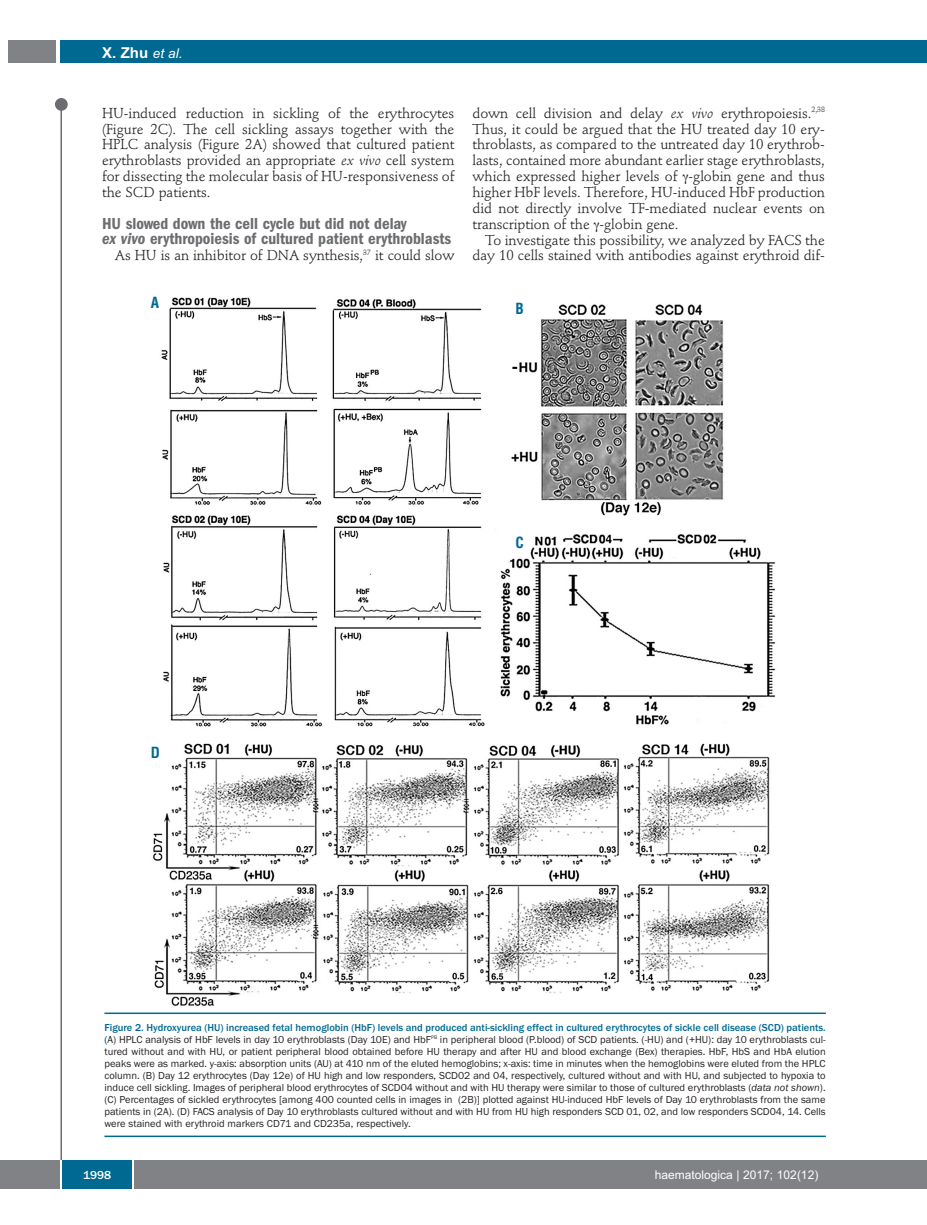
<style>
.page{position:relative;width:927px;height:1225px;background:#fff}
.page>*{position:absolute;margin:0;border:0;box-sizing:border-box;transform-origin:0 0}
.t1{font:600 condensed 16.5px/15.9px "Franklin Gothic";color:#6c6d70}
.t2{font:700 15px "Arial";color:#fff}
.t3{font:700 condensed 15px "Helvetica";color:#006991}
.t4{font:14.25px/15.9px "Stempel Schneidler";letter-spacing:-.005em;color:#231f20;text-align:justify}
.t5{font:12px "Arial";color:#fff}
.t6{font:500 12px "Franklin Gothic";color:#fff}
.t7{font:10.5px/12px "Franklin Gothic";color:#231f20;text-align:justify}
.s1{font-weight:400;font-style:italic;font-size:13.5px}
.s2{font-style:italic}
.s3{font-weight:500;color:#006991}
</style>
<div class="page">
<div style="left:911px;top:40px;width:16px;height:22px;background:#006991"></div>
<div style="left:910px;top:1160px;width:17px;height:28px;background:#808285"></div>
<div style="left:55px;top:98px;width:13px;height:13px;background:#6c6d70;border-radius:50%"></div>
<hr style="left:60px;top:101px;width:2px;height:1061px;background:#6c6d70">
<div style="left:60px;top:40px;width:852px;height:22px;background:#006991"></div>
<div style="left:9px;top:40px;width:47px;height:22px;background:#808285"></div>
<div style="left:0;top:1160px;width:911px;height:28px;background:#808285"></div>
<div style="left:62px;top:1160px;width:71px;height:28px;background:#006991"></div>
<hr style="left:60px;top:1160px;width:2px;height:28px;background:#fff">
<svg style="left:133px;top:1160px;width:1px;height:28px"></svg>
<hr style="left:104px;top:1012px;width:722px;height:2px;background:#006991">
<hr style="left:104px;top:1135px;width:722px;height:2px;background:#006991">
<img style="left:153px;top:297px;width:623px;height:709px">
<h2 class="t2" style="left:102px;top:44px;width:82px">X. Zhu <span class="s1">et al.</span></h2>
<p class="t4" style="left:102px;top:106px;width:354px">HU-induced reduction in sickling of the erythrocytes (Figure 2C). The cell sickling assays together with the HPLC analysis (Figure 2A) showed that cultured patient erythroblasts provided an appropriate <span class="s2">ex vivo</span> cell system for dissecting the molecular basis of HU-responsiveness of the SCD patients.</p>
<h1 class="t1" style="left:102px;top:216px;width:351px">HU slowed down the cell cycle but did not delay<br><span class="s2">ex vivo</span> erythropoiesis of cultured patient erythroblasts</h1>
<h3 class="t4" style="left:115px;top:249px;width:341px">As HU is an inhibitor of DNA synthesis,<sup>37</sup> it could slow</h3>
<h2 class="t3" style="left:151px;top:294px;width:10px">A</h2>
<p class="t4" style="left:472px;top:106px;width:354px">down cell division and delay <span class="s2">ex vivo</span> erythropoiesis.<sup>2,38<br></sup>Thus, it could be argued that the HU treated day 10 ery&shy;throblasts, as compared to the untreated day 10 erythrob&shy;lasts, contained more abundant earlier stage erythroblasts, which expressed higher levels of -globin gene and thus higher HbF levels. Therefore, HU-induced HbF production did not directly involve TF-mediated nuclear events on transcription of the -globin gene.</p>
<h3 class="t4" style="left:472px;top:233px;width:354px;text-align:right">To investigate this possibility, we analyzed by FACS the day 10 cells stained with antibodies against erythroid dif-</h3>
<h2 class="t3" style="left:515px;top:299px;width:10px">B</h2>
<h2 class="t3" style="left:151px;top:744px;width:11px">D</h2>
<h2 class="t3" style="left:515px;top:533px;width:10px">C</h2>
<p class="t7" style="left:104px;top:1021px;width:723px"><span class="s3">Figure 2. Hydroxyurea (HU) increased fetal hemoglobin (HbF) levels and produced anti-sickling effect in cultured erythrocytes of sickle cell disease (SCD) patients. (</span>A) HPLC analysis of HbF levels in day 10 erythroblasts (Day 10E) and HbF<sup>PB</sup> in peripheral blood (P.blood) of SCD patients. (-HU) and (+HU): day 10 erythroblasts cul&shy;tured without and with HU, or patient peripheral blood obtained before HU therapy and after HU and blood exchange (Bex) therapies. HbF, HbS and HbA elution peaks were as marked. y-axis: absorption units (AU) at 410 nm of the eluted hemoglobins; x-axis: time in minutes when the hemoglobins were eluted from the HPLC column. (B) Day 12 erythrocytes (Day 12e) of HU high and low responders, SCD02 and 04, respectively, cultured without and with HU, and subjected to hypoxia to induce cell sickling. Images of peripheral blood erythrocytes of SCD04 without and with HU therapy were similar to those of cultured erythroblasts (<span class="s2">data not shown</span>). (C) Percentages of sickled erythrocytes [among 400 counted cells in images in (2B)] plotted against HU-induced HbF levels of Day 10 erythroblasts from the same patients in (2A). (D) FACS analysis of Day 10 erythroblasts cultured without and with HU from HU high responders SCD 01, 02, and low responders SCD04, 14. Cells were stained with erythroid markers CD71 and CD235a, respectively.</p>
<p class="t6" style="left:83px;top:1167px;width:30px">1998</p>
<p class="t5" style="left:655px;top:1167px;width:165px">haematologica | 2017; 102(12)</p>
</div>
